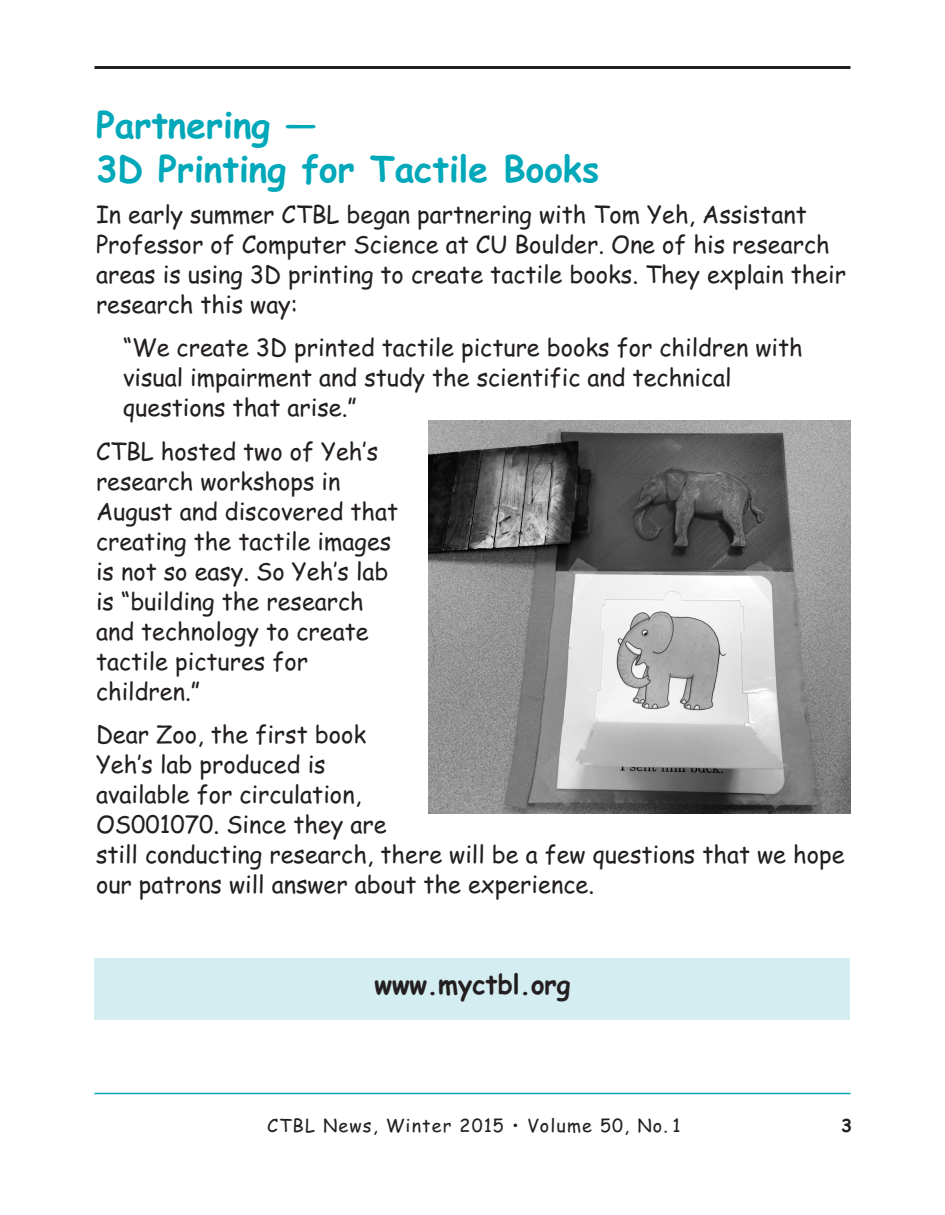
<style>
.page{position:relative;width:945px;height:1215px;background:#fff}
.page>*{position:absolute;margin:0;border:0;box-sizing:border-box;transform-origin:0 0}
.t1{font:700 36px/43.5px "Comic Sans MS";color:#00a8b9}
.t2{font:700 27px "Comic Sans MS";color:#231f20;scale:.95 1}
.t3{font:24px/30px "Comic Sans MS";color:#231f20}
.t4{font:18px "Comic Sans MS";letter-spacing:.06em;color:#231f20}
.t5{font:700 18px "Comic Sans MS";color:#231f20}
</style>
<div class="page">
<hr style="left:94px;top:1093px;width:756px;height:1px;background:#00a8b9">
<hr style="left:94px;top:66px;width:756px;height:3px;background:#231f20">
<div style="left:94px;top:958px;width:756px;height:61px;background:#d4edf1"></div>
<img style="left:429px;top:421px;width:421px;height:393px">
<h1 class="t1" style="left:96px;top:104px;width:505px">Partnering —<br>3D Printing for Tactile Books</h1>
<p class="t3" style="left:96px;top:199px;width:752px">In early summer CTBL began partnering with Tom Yeh, Assistant Professor of Computer Science at CU Boulder. One of his research areas is using 3D printing to create tactile books. They explain their research this way:</p>
<p class="t3" style="left:123px;top:333px;width:681px">“We create 3D printed tactile picture books for children with visual impairment and study the scientific and technical questions that arise.”</p>
<p class="t3" style="left:96px;top:436px;width:304px">CTBL hosted two of Yeh’s research workshops in<br>August and discovered that creating the tactile images is not so easy. So Yeh’s lab is “building the research and technology to create tactile pictures for children.”</p>
<p class="t3" style="left:96px;top:720px;width:750px">Dear Zoo, the first book<br>Yeh’s lab produced is<br>available for circulation,<br>OS001070. Since they are<br>still conducting research, there will be a few questions that we hope our patrons will answer about the experience.</p>
<p class="t2" style="left:375px;top:969px;width:208px">www.myctbl.org</p>
<p class="t4" style="left:267px;top:1115px;width:415px">CTBL News, Winter 2015 • Volume 50, No. 1</p>
<p class="t5" style="left:841px;top:1115px;width:12px">3</p>
</div>
